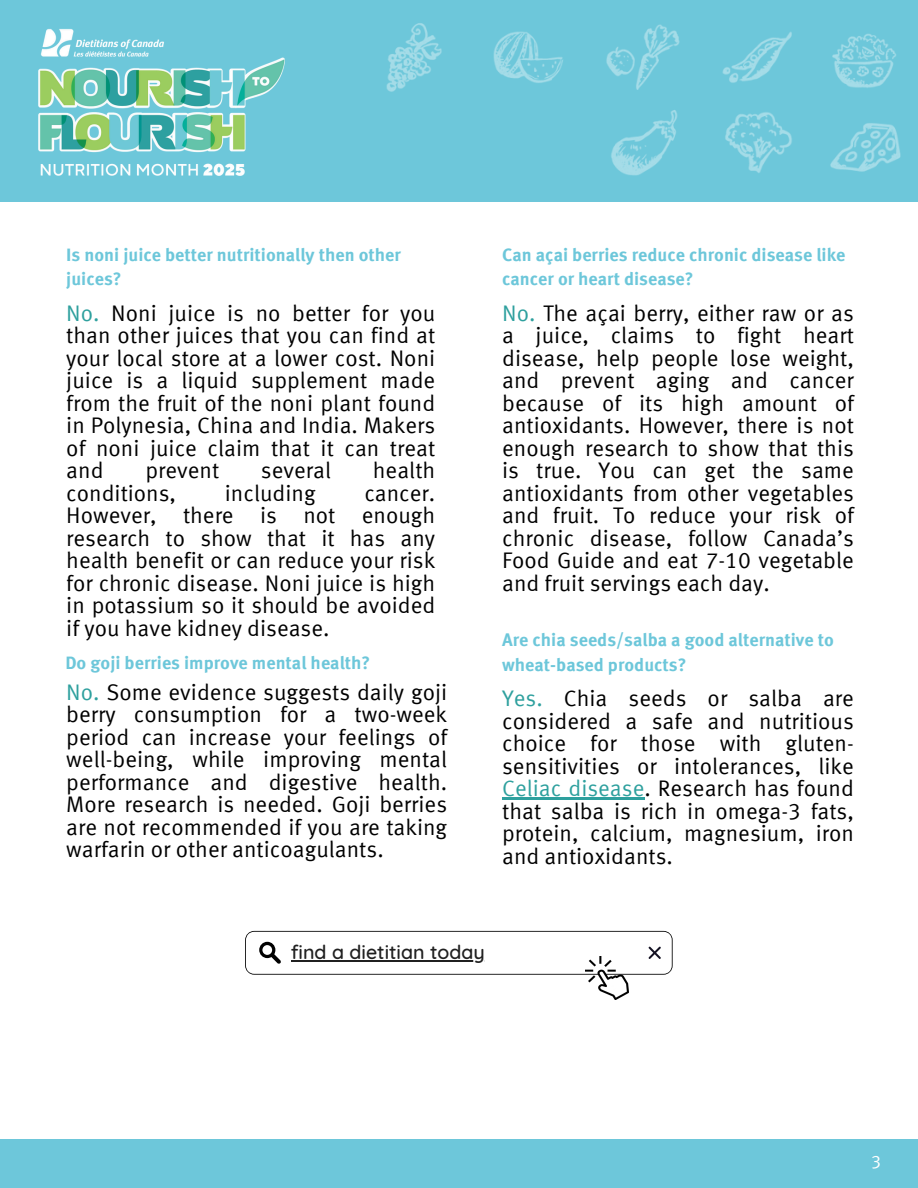
<style>
.page{position:relative;width:918px;height:1188px;background:#fff}
.page>*{position:absolute;margin:0;border:0;box-sizing:border-box;transform-origin:0 0}
.t1{font:22.5px/22.5px "Meta Offc Norm";color:#000;text-align:justify}
.t2{font:500 19.65px "Quicksand";color:#202020}
.t3{font:700 18px/24.8px "Meta Offc";color:#6dc7da}
.t4{font:18px "Meta Offc Norm";color:#fff}
.s1{color:#2ea09e}
</style>
<div class="page">
<div style="left:0;top:0;width:918px;height:202px;background:#6dc7da"></div>
<img style="left:38px;top:29px;width:246px;height:147px">
<div style="left:0;top:1139px;width:918px;height:49px;background:#6dc7da"></div>
<img style="left:611px;top:110px;width:290px;height:66px">
<img style="left:386px;top:23px;width:510px;height:69px">
<hr style="left:502px;top:797px;width:142px;height:3px;background:#2ea09e">
<svg style="left:245px;top:931px;width:428px;height:44px"></svg>
<hr style="left:291px;top:960px;width:194px;height:1px;background:#202020">
<img style="left:586px;top:957px;width:43px;height:42px">
<p class="t3" style="left:66px;top:244px;width:336px">Is noni juice better nutritionally then other juices?</p>
<p class="t1" style="left:66px;top:304px;width:370px"><span class="s1">No.</span> Noni juice is no better for you than other juices that you can find at your local store at a lower cost. Noni juice is a liquid supplement made from the fruit of the noni plant found in Polynesia, China and India. Makers of noni juice claim that it can treat and</p>
<p class="t1" style="left:145px;top:461px;width:75px">prevent</p>
<p class="t1" style="left:261px;top:461px;width:72px">several</p>
<p class="t1" style="left:373px;top:461px;width:64px">health</p>
<p class="t1" style="left:66px;top:484px;width:111px">conditions,</p>
<p class="t1" style="left:225px;top:484px;width:92px">including</p>
<p class="t1" style="left:66px;top:484px;width:370px;text-indent:298px">cancer.<br>However, there is not enough research to show that it has any health benefit or can reduce your risk for chronic disease. Noni juice is high in potassium so it should be avoided if you have kidney disease.</p>
<h2 class="t3" style="left:65px;top:652px;width:306px">Do goji berries improve mental health?</h2>
<p class="t1" style="left:66px;top:683px;width:382px"><span class="s1">No.</span> Some evidence suggests daily goji berry consumption for a two-week period can increase your feelings of well-being, while improving mental performance and digestive health.<br>More research is needed. Goji berries are not recommended if you are taking warfarin or other anticoagulants.</p>
<h2 class="t3" style="left:502px;top:244px;width:345px">Can açai berries reduce chronic disease like cancer or heart disease?</h2>
<h1 class="t1" style="left:502px;top:304px;width:353px"><span class="s1">No.</span> The açai berry, either raw or as a juice, claims to fight heart disease, help people lose weight, and prevent aging and cancer because of its high amount of antioxidants. However, there is not enough research to show that this is true. You can get the same antioxidants from other vegetables and fruit. To reduce your risk of chronic disease, follow Canada’s Food Guide and eat 7-10 vegetable and fruit servings each day.</h1>
<h2 class="t3" style="left:502px;top:629px;width:333px">Are chia seeds/salba a good alternative to wheat-based products?</h2>
<h1 class="t1" style="left:502px;top:689px;width:353px"><span class="s1">Yes.</span> Chia seeds or salba are considered a safe and nutritious choice for those with gluten&shy;sensitivities or intolerances, like <span class="s1">Celiac disease</span>. Research has found that salba is rich in omega-3 fats, protein, calcium, magnesium, iron and antioxidants.</h1>
<h1 class="t2" style="left:291px;top:939px;width:195px">find a dietitian today</h1>
<p class="t4" style="left:871px;top:1154px;width:12px">3</p>
</div>
